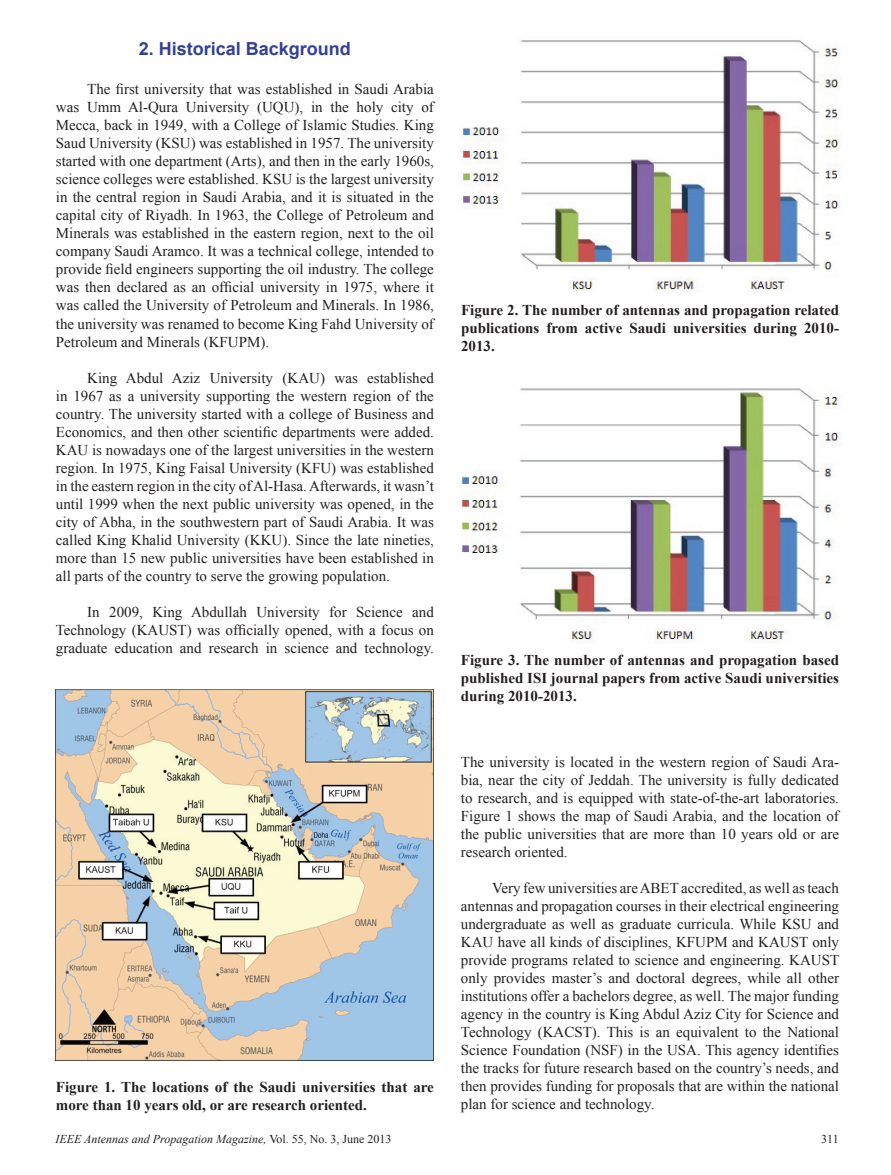
<style>
.page{position:relative;width:891px;height:1175px;background:#fff}
.page>*{position:absolute;margin:0;border:0;box-sizing:border-box;transform-origin:0 0}
.t1{font:700 18px "Arial";color:#324095}
.t2{font:15px/18px "Times New Roman";color:#231f20;text-align:justify}
.t3{font:700 15px/18px "Times New Roman";color:#231f20;text-align:justify}
.t4{font:italic 12px "Times New Roman";color:#231f20}
.t5{font:12px "Times New Roman";color:#231f20}
.s1{font-style:normal}
</style>
<div class="page">
<img style="left:56px;top:689px;width:378px;height:371px">
<img style="left:459px;top:40px;width:382px;height:252px">
<img style="left:462px;top:388px;width:380px;height:256px">
<p class="t1" style="left:139px;top:36px;width:214px">2. Historical Background</p>
<p class="t2" style="left:56px;top:80px;width:380px;text-indent:31px">The first university that was established in Saudi Arabia was Umm Al-Qura University (UQU), in the holy city of Mecca, back in 1949, with a College of Islamic Studies. King Saud University (KSU) was established in 1957. The univer sity started with one department (Arts), and then in the early 1960s, science colleges were established. KSU is the largest university in the central region in Saudi Arabia, and it is situ ated in the capital city of Riyadh. In 1963, the College of Petroleum and Minerals was established in the eastern region, next to the oil company Saudi Aramco. It was a technical col lege, intended to provide field engineers supporting the oil industry. The college was then declared as an official univer sity in 1975, where it was called the University of Petroleum and Minerals. In 1986, the university was renamed to become King Fahd University of Petroleum and Minerals (KFUPM).</p>
<p class="t2" style="left:56px;top:368px;width:380px;text-indent:31px">King Abdul Aziz University (KAU) was established in 1967 as a university supporting the western region of the country. The university started with a college of Business and Economics, and then other scientific departments were added.<br>KAU is nowadays one of the largest universities in the west ern region. In 1975, King Faisal University (KFU) was estab lished in the eastern region in the city of Al-Hasa. Afterwards, it wasn’t until 1999 when the next public university was opened, in the city of Abha, in the southwestern part of Saudi Arabia. It was called King Khalid University (KKU). Since the late nineties, more than 15 new public universities have been established in all parts of the country to serve the grow ing population.</p>
<p class="t2" style="left:56px;top:602px;width:380px;text-indent:31px">In 2009, King Abdullah University for Science and Tech nology (KAUST) was officially opened, with a focus on graduate education and research in science and technology.</p>
<p class="t3" style="left:56px;top:1077px;width:380px">Figure 1. The locations of the Saudi universities that are more than 10 years old, or are research oriented.</p>
<p class="t3" style="left:461px;top:300px;width:380px">Figure 2. The number of antennas and propagation related publications from active Saudi universities during 2010- 2013.</p>
<p class="t3" style="left:461px;top:651px;width:380px">Figure 3. The number of antennas and propagation based published ISI journal papers from active Saudi universi ties during 2010-2013.</p>
<p class="t2" style="left:461px;top:752px;width:380px">The university is located in the western region of Saudi Ara&shy;bia, near the city of Jeddah. The university is fully dedicated to research, and is equipped with state-of-the-art laboratories.<br>Figure 1 shows the map of Saudi Arabia, and the location of the public universities that are more than 10 years old or are research oriented.</p>
<p class="t2" style="left:461px;top:878px;width:380px;text-indent:31px">Very few universities are ABET accredited, as well as teach antennas and propagation courses in their electrical engineering undergraduate as well as graduate curricula. While KSU and KAU have all kinds of disciplines, KFUPM and KAUST only provide programs related to science and engineering. KAUST only provides master’s and doctoral degrees, while all other institutions offer a bachelors degree, as well. The major funding agency in the country is King Abdul Aziz City for Science and Technology (KACST). This is an equivalent to the National Science Foundation (NSF) in the USA. This agency identifies the tracks for future research based on the country’s needs, and then provides funding for proposals that are within the national plan for science and technology.</p>
<p class="t4" style="left:56px;top:1130px;width:337px">IEEE Antennas and Propagation Magazine, <span class="s1">Vol. 55, No. 3, June 2013</span></p>
<p class="t5" style="left:821px;top:1131px;width:19px">311</p>
</div>
